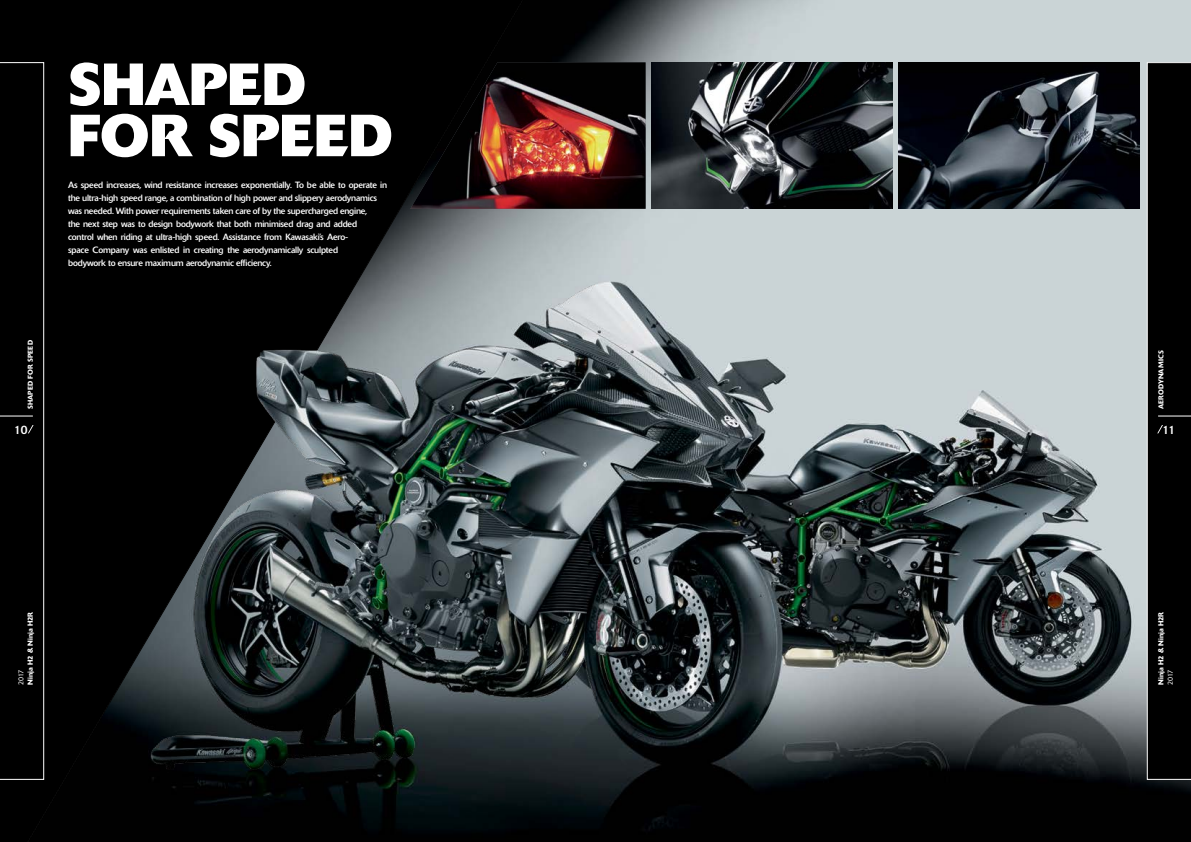
<style>
.page{position:relative;width:1191px;height:842px;background:#fff}
.page>*{position:absolute;margin:0;border:0;box-sizing:border-box;transform-origin:0 0}
.t1{font:700 58.7px/51.2px "Delta Pro";letter-spacing:.005em;color:#fff}
.t2{font:12px "Delta Pro";color:#fff}
.t3{font:9px/13px "Delta Pro";letter-spacing:-.02em;color:#fff}
.t4{font:500 7.2px "Delta Pro";color:#fff}
.t5{font:300 7.2px "Delta Pro";letter-spacing:-.09em;color:#fff}
.t6{font:500 7px "Delta Pro";letter-spacing:.02em;color:#fff}
</style>
<div class="page">
<img style="left:595px;top:0;width:596px;height:842px">
<img style="left:0;top:0;width:595px;height:842px">
<img style="left:410px;top:62px;width:235px;height:147px">
<img style="left:651px;top:62px;width:241px;height:146px">
<img style="left:898px;top:62px;width:241px;height:146px">
<div style="left:0;top:62px;width:44px;height:718px;background:#000"></div>
<div style="left:1147px;top:62px;width:44px;height:718px;background:#000"></div>
<hr style="left:1158px;top:415px;width:33px;height:1px;background:#fff">
<h1 class="t1" style="left:68px;top:59px;width:326px">SHAPED<br>FOR SPEED</h1>
<p class="t3" style="left:68px;top:179px;width:320px">As speed increases, wind resistance increases exponentially. To be able to operate in the ultra-high speed range, a combination of high power and slippery aerodynamics was needed. With power requirements taken care of by the supercharged engine,<br>the next step was to design bodywork that both minimised drag and added<br>control when riding at ultra-high speed. Assistance from Kawasaki’s Aero-<br>space Company was enlisted in creating the aerodynamically sculpted<br>bodywork to ensure maximum aerodynamic efficiency.</p>
<p class="t6" style="left:26px;top:409px;width:70px;rotate:-90deg">SHAPED FOR SPEED</p>
<p class="t6" style="left:1156px;top:409px;width:60px;rotate:-90deg">AERODYNAMICS</p>
<h2 class="t2" style="left:14px;top:422px;width:15px">10</h2>
<h2 class="t2" style="left:1162px;top:422px;width:14px">11</h2>
<p class="t4" style="left:26px;top:685px;width:75px;rotate:-90deg">Ninja H2 &amp; Ninja H2R</p>
<p class="t5" style="left:16px;top:685px;width:16px;rotate:-90deg">2017</p>
<p class="t4" style="left:1156px;top:685px;width:75px;rotate:-90deg">Ninja H2 &amp; Ninja H2R</p>
<p class="t5" style="left:1165px;top:685px;width:16px;rotate:-90deg">2017</p>
</div>
